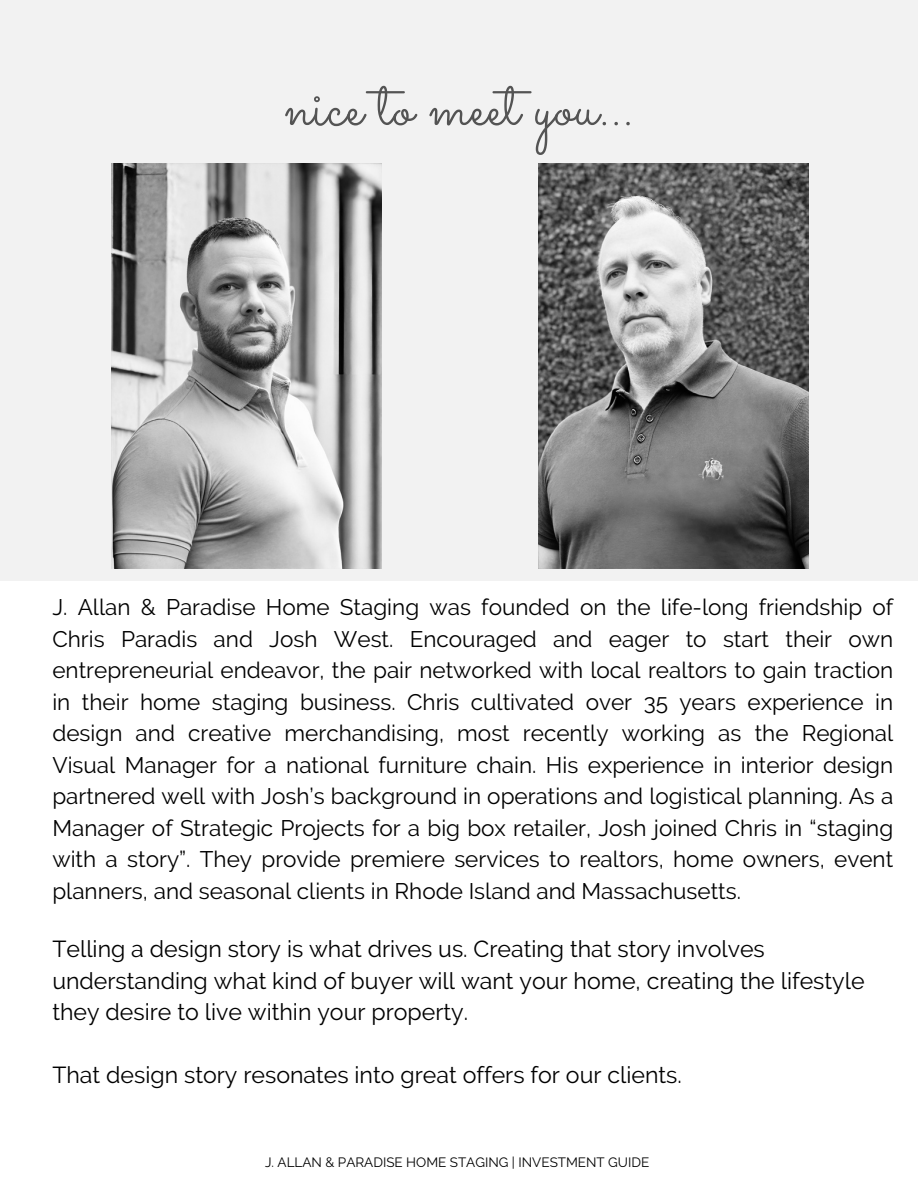
<style>
.page{position:relative;width:918px;height:1188px;background:#fff}
.page>*{position:absolute;margin:0;border:0;box-sizing:border-box;transform-origin:0 0}
.t1{font:66px "Sacramento";color:#545454}
.t2{font:23.1px/31.5px "Raleway";color:#000}
.t3{font:22.5px/31.5px "Raleway";color:#000;text-align:justify}
.t4{font:13.5px "Raleway";color:#000}
</style>
<div class="page">
<div style="left:0;top:0;width:918px;height:580px;background:#f2f2f2"></div>
<img style="left:538px;top:164px;width:270px;height:405px">
<img style="left:112px;top:164px;width:270px;height:405px">
<p class="t1" style="left:284px;top:63px;width:351px">nice to meet you...</p>
<p class="t3" style="left:52px;top:592px;width:842px">J. Allan &amp; Paradise Home Staging was founded on the life-long friendship of Chris Paradis and Josh West. Encouraged and eager to start their own entrepreneurial endeavor, the pair networked with local realtors to gain traction in their home staging business. Chris cultivated over 35 years experience in design and creative merchandising, most recently working as the Regional Visual Manager for a national furniture chain. His experience in interior design partnered well with Josh’s background in operations and logistical planning. As a Manager of Strategic Projects for a big box retailer, Josh joined Chris in “staging with a story”. They provide premiere services to realtors, home owners, event planners, and seasonal clients in Rhode Island and Massachusetts.</p>
<p class="t2" style="left:52px;top:933px;width:814px">Telling a design story is what drives us. Creating that story involves understanding what kind of buyer will want your home, creating the lifestyle they desire to live within your property.</p>
<p class="t2" style="left:52px;top:1059px;width:631px">That design story resonates into great offers for our clients.</p>
<p class="t4" style="left:265px;top:1154px;width:386px">J. ALLAN &amp; PARADISE HOME STAGING | INVESTMENT GUIDE</p>
</div>
